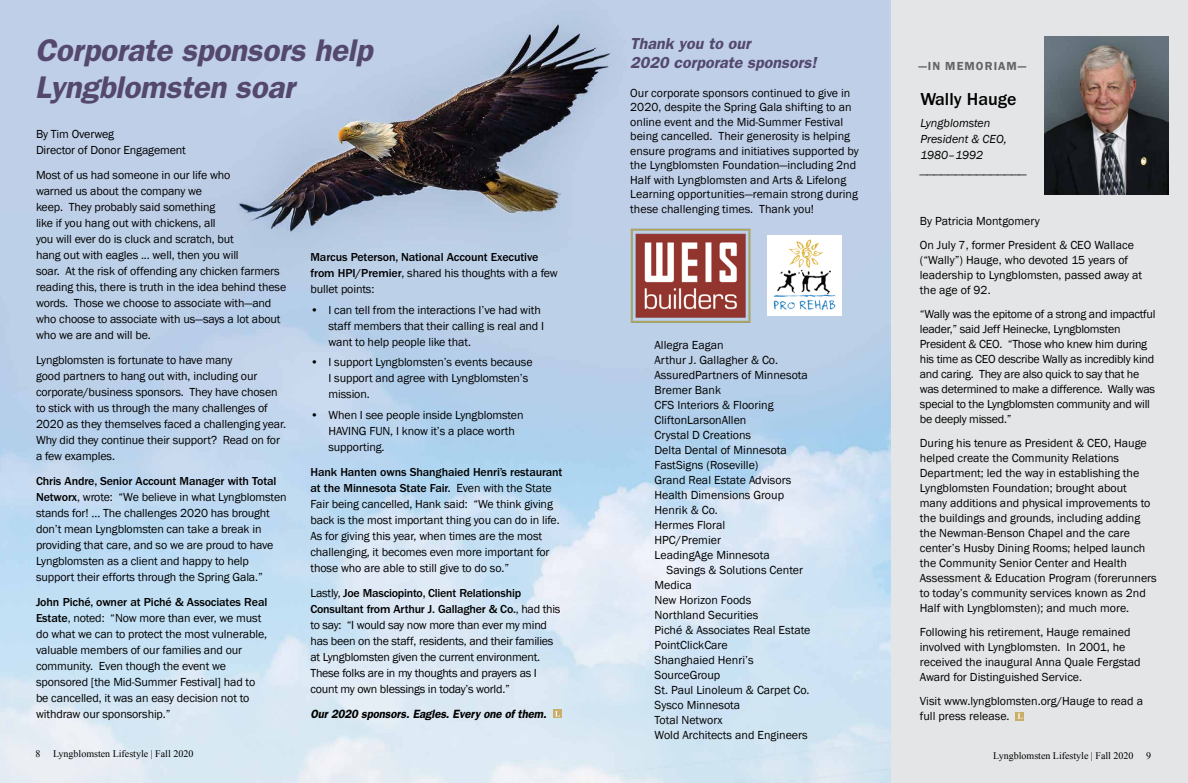
<style>
.page{position:relative;width:1188px;height:783px;background:#fff}
.page>*{position:absolute;margin:0;border:0;box-sizing:border-box;transform-origin:0 0}
.t1{font:italic 600 31.5px/36.7px "Franklin Gothic";letter-spacing:-.01em;color:#54486f}
.t2{font:500 18px "Franklin Gothic";color:#000}
.t3{font:italic 600 16px/19px "Franklin Gothic";color:#54486f}
.t4{font:12px/15px "Franklin Gothic";letter-spacing:-.01em;color:#000}
.t5{font:500 12px/16px "Franklin Gothic";letter-spacing:-.01em;color:#000}
.t6{font:italic 600 12px "Franklin Gothic";letter-spacing:-.01em;color:#000;scale:.95 1}
.t7{font:italic 12px/16px "Franklin Gothic";color:#000}
.t8{font:600 12px "Franklin Gothic";letter-spacing:.09em;color:#636466}
.t9{font:10px "Times New Roman";color:#000}
.s1{font-weight:500}
.s2{font-weight:400}
</style>
<div class="page">
<img style="left:0;top:0;width:891px;height:783px">
<div style="left:891px;top:0;width:297px;height:783px;background:#e4e5e6"></div>
<svg style="left:553px;top:710px;width:9px;height:8px"></svg>
<svg style="left:555px;top:711px;width:5px;height:5px"></svg>
<svg style="left:1016px;top:712px;width:8px;height:8px"></svg>
<svg style="left:1018px;top:714px;width:4px;height:5px"></svg>
<img style="left:768px;top:235px;width:74px;height:81px">
<img style="left:616px;top:208px;width:136px;height:125px">
<img style="left:1044px;top:36px;width:125px;height:159px">
<h1 class="t1" style="left:35px;top:31px;width:339px">Corporate sponsors help<br>Lyngblomsten soar</h1>
<p class="t4" style="left:36px;top:126px;width:151px;line-height:16px">By Tim Overweg<br>Director of Donor Engagement</p>
<p class="t4" style="left:36px;top:167px;width:252px;line-height:16px">Most of us had someone in our life who<br>warned us about the company we<br>keep. They probably said something<br>like if you hang out with chickens, all<br>you will ever do is cluck and scratch, but<br>hang out with eagles ... well, then you will<br>soar. At the risk of offending any chicken farmers reading this, there is truth in the idea behind these words. Those we choose to associate with—and who choose to associate with us—says a lot about who we are and will be.</p>
<p class="t4" style="left:36px;top:352px;width:252px;line-height:16px">Lyngblomsten is fortunate to have many<br>good partners to hang out with, including our corporate/business sponsors. They have chosen to stick with us through the many challenges of 2020 as they themselves faced a challenging year.<br>Why did they continue their support? Read on for a few examples.</p>
<p class="t4" style="left:36px;top:473px;width:252px;line-height:16px"><span class="s1">Chris Andre, Senior Account Manager with Total Networx</span>, wrote: “We believe in what Lyngblomsten stands for! … The challenges 2020 has brought don’t mean Lyngblomsten can take a break in providing that care, and so we are proud to have Lyngblomsten as a client and happy to help support their efforts through the Spring Gala.”</p>
<p class="t4" style="left:36px;top:594px;width:233px;line-height:16px"><span class="s1">John Piché, owner at Piché &amp; Associates Real Estate</span>, noted: “Now more than ever, we must do what we can to protect the most vulnerable, valuable members of our families and our community. Even though the event we sponsored [the Mid-Summer Festival] had to be cancelled, it was an easy decision not to withdraw our sponsorship.”</p>
<p class="t9" style="left:36px;top:747px;width:6px">8</p>
<p class="t9" style="left:53px;top:747px;width:142px">Lyngblomsten Lifestyle | Fall 2020</p>
<p class="t5" style="left:310px;top:250px;width:249px">Marcus Peterson, National Account Executive from HPI/Premier<span class="s2">, shared his thoughts with a few bullet points:</span></p>
<p class="t4" style="left:328px;top:302px;width:217px;line-height:16px;text-indent:-18px">• I can tell from the interactions I’ve had with staff members that their calling is real and I want to help people like that.</p>
<p class="t4" style="left:328px;top:355px;width:206px;line-height:16px;text-indent:-18px">• I support Lyngblomsten’s events because<br>I support and agree with Lyngblomsten’s mission.</p>
<p class="t4" style="left:328px;top:407px;width:197px;line-height:16px;text-indent:-18px">• When I see people inside Lyngblomsten<br>HAVING FUN, I know it’s a place worth supporting.</p>
<p class="t4" style="left:310px;top:464px;width:254px;line-height:16px"><span class="s1">Hank Hanten owns Shanghaied Henri’s restaurant at the Minnesota State Fair.</span> Even with the State Fair being cancelled, Hank said: “We think giving back is the most important thing you can do in life.<br>As for giving this year, when times are the most challenging, it becomes even more important for those who are able to still give to do so.”</p>
<p class="t4" style="left:310px;top:585px;width:251px;line-height:16px">Lastly, <span class="s1">Joe Masciopinto, Client Relationship Consultant from Arthur J. Gallagher &amp; Co.</span>, had this to say: “I would say now more than ever my mind has been on the staff, residents, and their families at Lyngblomsten given the current environment.<br>These folks are in my thoughts and prayers as I count my own blessings in today’s world.”</p>
<p class="t6" style="left:310px;top:707px;width:250px">Our 2020 sponsors. Eagles. Every one of them.</p>
<h3 class="t3" style="left:630px;top:33px;width:188px">Thank you to our<br>2020 corporate sponsors!</h3>
<p class="t4" style="left:630px;top:86px;width:230px;line-height:14.5px">Our corporate sponsors continued to give in 2020, despite the Spring Gala shifting to an online event and the Mid-Summer Festival being cancelled. Their generosity is helping ensure programs and initiatives supported by the Lyngblomsten Foundation—including 2nd Half with Lyngblomsten and Arts &amp; Lifelong Learning opportunities—remain strong during these challenging times. Thank you!</p>
<p class="t4" style="left:655px;top:338px;width:155px">Allegra Eagan<br>Arthur J. Gallagher &amp; Co.<br>AssuredPartners of Minnesota<br>Bremer Bank<br>CFS Interiors &amp; Flooring<br>CliftonLarsonAllen<br>Crystal D Creations<br>Delta Dental of Minnesota<br>FastSigns (Roseville)<br>Grand Real Estate Advisors<br>Health Dimensions Group<br>Henrik &amp; Co.<br>Hermes Floral<br>HPC/Premier<br>LeadingAge Minnesota</p>
<p class="t4" style="left:655px;top:563px;width:157px;text-indent:12px">Savings &amp; Solutions Center<br>Medica<br>New Horizon Foods<br>Northland Securities<br>Piché &amp; Associates Real Estate<br>PointClickCare<br>Shanghaied Henri’s<br>SourceGroup<br>St. Paul Linoleum &amp; Carpet Co.<br>Sysco Minnesota<br>Total Networx<br>Wold Architects and Engineers</p>
<p class="t8" style="left:919px;top:59px;width:109px">—IN MEMORIAM—</p>
<h2 class="t2" style="left:920px;top:89px;width:98px">Wally Hauge</h2>
<p class="t7" style="left:920px;top:116px;width:88px">Lyngblomsten<br>President &amp; CEO,<br>1980–1992</p>
<p class="t8" style="left:920px;top:167px;width:108px">———————————————</p>
<p class="t4" style="left:920px;top:210px;width:216px;line-height:24px">By Patricia Montgomery<br>On July 7, former President &amp; CEO Wallace</p>
<p class="t4" style="left:920px;top:253px;width:224px">(“Wally”) Hauge, who devoted 15 years of leadership to Lyngblomsten, passed away at the age of 92.</p>
<p class="t4" style="left:920px;top:307px;width:237px">“Wally was the epitome of a strong and impactful leader,” said Jeff Heinecke, Lyngblomsten President &amp; CEO. “Those who knew him during his time as CEO describe Wally as incredibly kind and caring. They are also quick to say that he was determined to make a difference. Wally was special to the Lyngblomsten community and will be deeply missed.”</p>
<p class="t4" style="left:920px;top:436px;width:239px">During his tenure as President &amp; CEO, Hauge helped create the Community Relations Department; led the way in establishing the Lyngblomsten Foundation; brought about many additions and physical improvements to the buildings and grounds, including adding the Newman-Benson Chapel and the care center’s Husby Dining Rooms; helped launch the Community Senior Center and Health Assessment &amp; Education Program (forerunners to today’s community services known as 2nd Half with Lyngblomsten); and much more.</p>
<p class="t4" style="left:920px;top:625px;width:222px">Following his retirement, Hauge remained involved with Lyngblomsten. In 2001, he received the inaugural Anna Quale Fergstad Award for Distinguished Service.</p>
<p class="t4" style="left:920px;top:694px;width:225px">Visit www.lyngblomsten.org/Hauge to read a full press release.</p>
<p class="t9" style="left:993px;top:749px;width:142px">Lyngblomsten Lifestyle | Fall 2020</p>
<p class="t9" style="left:1146px;top:749px;width:6px">9</p>
</div>
